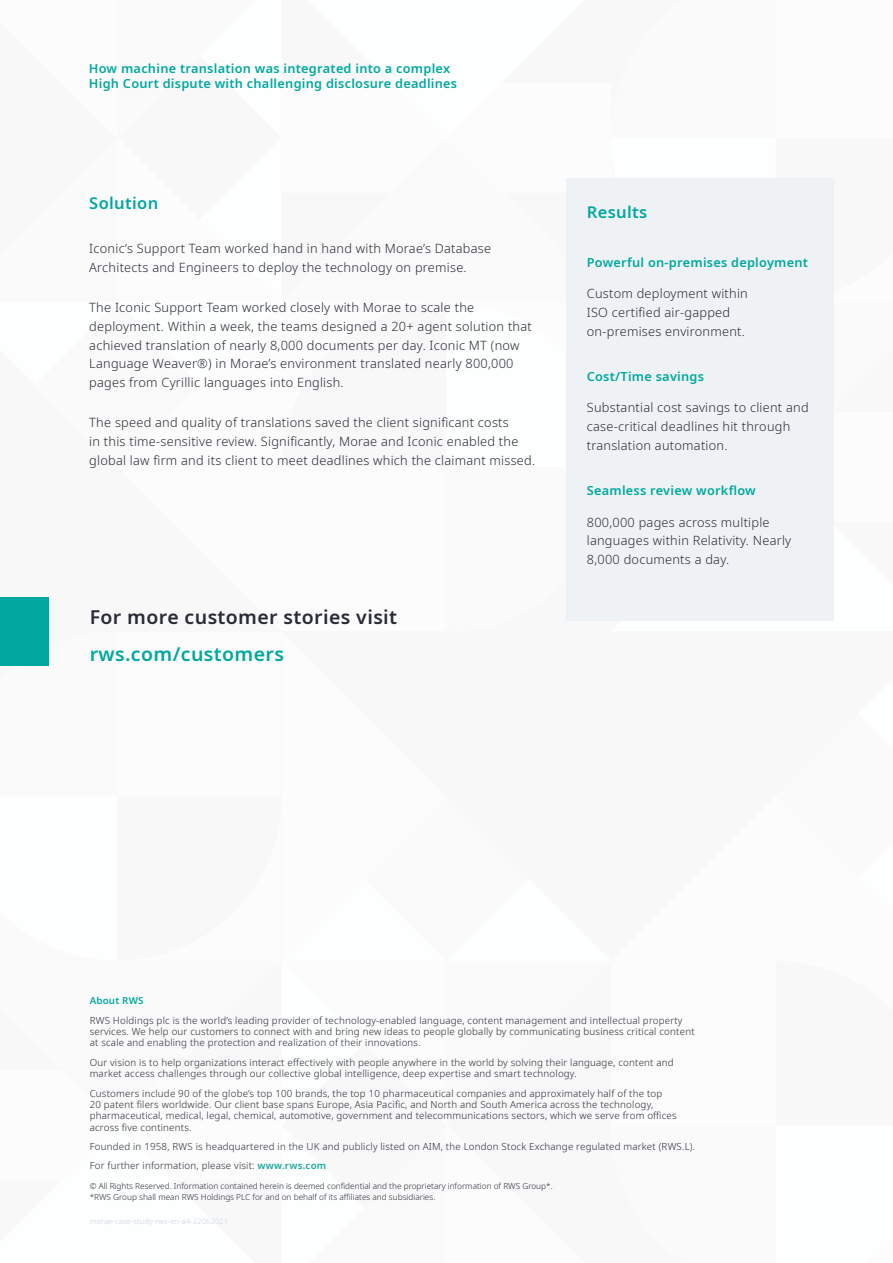
<style>
.page{position:relative;width:893px;height:1263px;background:#fff}
.page>*{position:absolute;margin:0;border:0;box-sizing:border-box;transform-origin:0 0}
.RWS_Subhead{font:600 19.5px "Noto Sans";letter-spacing:.02em;color:#292b36}
.RWS_Subhead-2{font:600 19.5px "Noto Sans";letter-spacing:.02em;color:#00a89f}
.RWS_Body_intro{font:600 16.5px "Noto Sans";letter-spacing:.02em;color:#00a89f}
.RWS_Body{font:300 12.75px/18.8px "Noto Sans";letter-spacing:.02em;color:#292b36}
.RWS_Body_section_header{font:600 12.75px/15.3px "Noto Sans";letter-spacing:.02em;color:#00a89f}
.RWS_Body_Copy{font:300 9.75px/11.2px "Noto Sans";letter-spacing:.02em;color:#292b36}
.RWS_Body_Copy-2{font:300 9.75px "Noto Sans";letter-spacing:.02em;color:#282c36}
.RWS_Body_Copy-3{font:600 9.75px "Noto Sans";letter-spacing:.02em;color:#00a89f}
.Boilerplate{font:300 8.25px/11.2px "Noto Sans";color:#282c36}
.RWS_Body_Copy-4{font:300 7.5px "Noto Sans";letter-spacing:.02em;color:#cbd4dd}
.s1{font-weight:600;color:#19a89f}
</style>
<div class="page">
<div style="left:0;top:597px;width:49px;height:69px;background:#00a89f"></div>
<div style="left:566px;top:179px;width:267px;height:442px;background:#eff2f5"></div>
<h3 class="RWS_Body_section_header" style="left:89px;top:61px;width:370px">How machine translation was integrated into a complex<br>High Court dispute with challenging disclosure deadlines</h3>
<p class="RWS_Body_intro" style="left:89px;top:191px;width:71px">Solution</p>
<p class="RWS_Body" style="left:89px;top:240px;width:403px">Iconic’s Support Team worked hand in hand with Morae’s Database<br>Architects and Engineers to deploy the technology on premise.</p>
<p class="RWS_Body" style="left:89px;top:298px;width:444px">The Iconic Support Team worked closely with Morae to scale the deployment. Within a week, the teams designed a 20+ agent solution that achieved translation of nearly 8,000 documents per day. Iconic MT (now Language Weaver®) in Morae’s environment translated nearly 800,000 pages from Cyrillic languages into English.</p>
<p class="RWS_Body" style="left:89px;top:413px;width:447px">The speed and quality of translations saved the client significant costs<br>in this time-sensitive review. Significantly, Morae and Iconic enabled the global law firm and its client to meet deadlines which the claimant missed.</p>
<p class="RWS_Subhead" style="left:90px;top:603px;width:309px">For more customer stories visit</p>
<p class="RWS_Subhead-2" style="left:90px;top:640px;width:196px">rws.com/customers</p>
<p class="RWS_Body_intro" style="left:587px;top:200px;width:62px">Results</p>
<p class="RWS_Body_section_header" style="left:587px;top:255px;width:223px">Powerful on-premises deployment</p>
<p class="RWS_Body" style="left:587px;top:285px;width:163px">Custom deployment within<br>ISO certified air-gapped on-premises environment.</p>
<p class="RWS_Body_section_header" style="left:587px;top:369px;width:119px">Cost/Time savings</p>
<p class="RWS_Body" style="left:587px;top:399px;width:223px">Substantial cost savings to client and case-critical deadlines hit through translation automation.</p>
<p class="RWS_Body_section_header" style="left:587px;top:483px;width:170px">Seamless review workflow</p>
<p class="RWS_Body" style="left:587px;top:513px;width:206px">800,000 pages across multiple languages within Relativity. Nearly<br>8,000 documents a day.</p>
<p class="RWS_Body_Copy-3" style="left:90px;top:993px;width:55px">About RWS</p>
<p class="RWS_Body_Copy" style="left:90px;top:1015px;width:606px">RWS Holdings plc is the world’s leading provider of technology-enabled language, content management and intellectual property services. We help our customers to connect with and bring new ideas to people globally by communicating business critical content at scale and enabling the protection and realization of their innovations.</p>
<p class="RWS_Body_Copy" style="left:90px;top:1057px;width:586px">Our vision is to help organizations interact effectively with people anywhere in the world by solving their language, content and market access challenges through our collective global intelligence, deep expertise and smart technology.</p>
<p class="RWS_Body_Copy" style="left:90px;top:1088px;width:589px">Customers include 90 of the globe’s top 100 brands, the top 10 pharmaceutical companies and approximately half of the top<br>20 patent filers worldwide. Our client base spans Europe, Asia Pacific, and North and South America across the technology, pharmaceutical, medical, legal, chemical, automotive, government and telecommunications sectors, which we serve from offices across five continents.</p>
<p class="RWS_Body_Copy" style="left:90px;top:1141px;width:607px">Founded in 1958, RWS is headquartered in the UK and publicly listed on AIM, the London Stock Exchange regulated market (RWS.L).</p>
<p class="RWS_Body_Copy-2" style="left:90px;top:1159px;width:238px">For further information, please visit: <span class="s1">www.rws.com</span></p>
<p class="Boilerplate" style="left:90px;top:1180px;width:464px">© All Rights Reserved. Information contained herein is deemed confidential and the proprietary information of RWS Group*. *RWS Group shall mean RWS Holdings PLC for and on behalf of its affiliates and subsidiaries.</p>
<p class="RWS_Body_Copy-4" style="left:90px;top:1216px;width:140px">morae-case-study-rws-en-a4-22062021</p>
</div>
